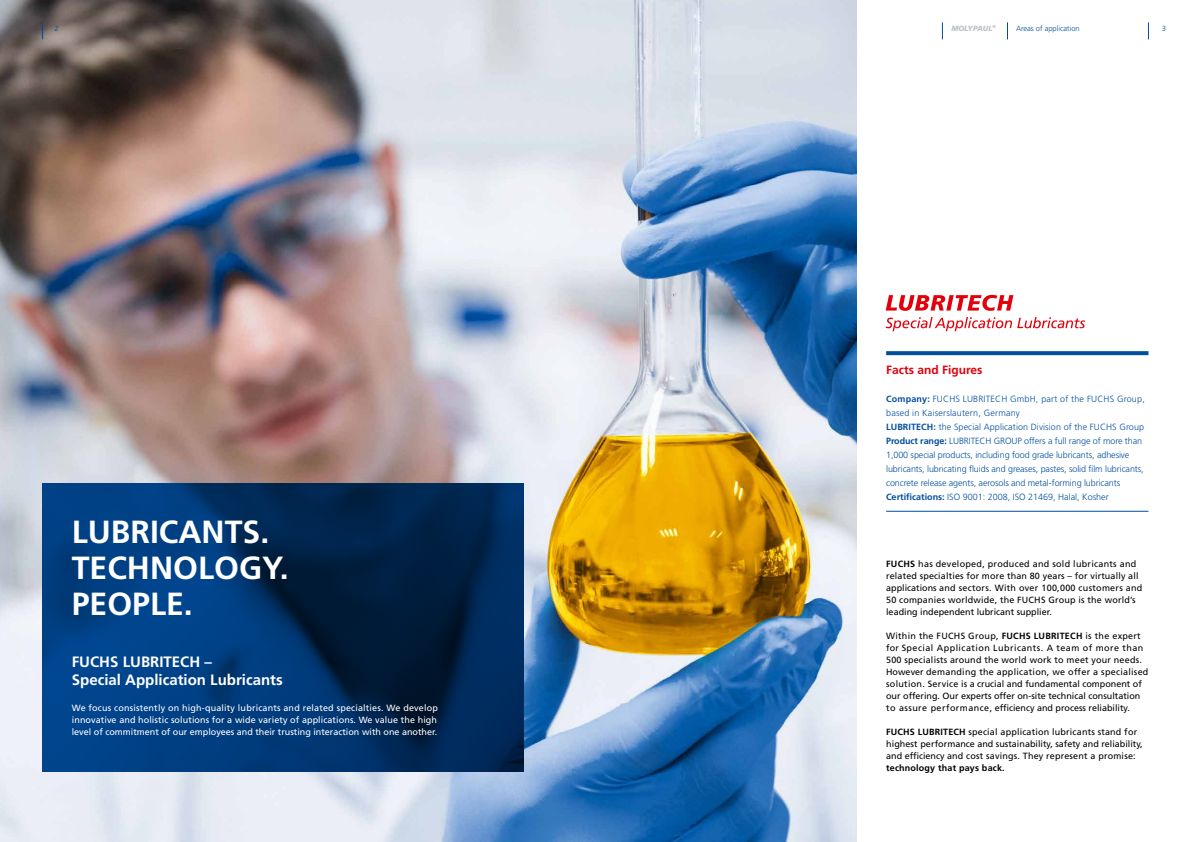
<style>
.page{position:relative;width:1191px;height:842px;background:#fff}
.page>*{position:absolute;margin:0;border:0;box-sizing:border-box;transform-origin:0 0}
.t1{font:700 32px/36px "Frutiger LT Std";color:#fff}
.t2{font:700 15px/18px "Frutiger LT Std";color:#fff}
.t3{font:700 12px "Frutiger LT Std";color:#e3000b}
.t4{font:9px/12px "Frutiger LT Std";letter-spacing:.02em;color:#000}
.t5{font:300 9px/14px "Frutiger LT Std";letter-spacing:-.01em;color:#004e9e}
.t6{font:9px/12px "Frutiger LT Std";color:#fff;text-align:justify}
.t7{font:700 9px "Frutiger LT Std";letter-spacing:.02em;color:#000}
.t8{font:300 7.5px "Frutiger LT Std";color:#004e9e}
.t9{font:italic 900 7.5px "Frutiger";color:#bac3c8}
.t10{font:italic 900 4.4px "Frutiger";color:#bac3c8}
.s1{font-weight:700}
</style>
<div class="page">
<img style="left:0;top:0;width:856px;height:842px">
<svg style="left:886px;top:351px;width:262px;height:4px"></svg>
<hr style="left:886px;top:511px;width:262px;height:1px;background:#004e9e">
<svg style="left:885px;top:295px;width:128px;height:16px"></svg>
<svg style="left:885px;top:317px;width:200px;height:14px"></svg>
<svg style="left:42px;top:483px;width:481px;height:288px;background:#003166"></svg>
<svg style="left:1007px;top:22px;width:1px;height:17px"></svg>
<svg style="left:1148px;top:22px;width:1px;height:17px"></svg>
<svg style="left:42px;top:22px;width:1px;height:17px"></svg>
<svg style="left:942px;top:22px;width:1px;height:17px"></svg>
<p class="t10" style="left:992px;top:24px;width:5px">®</p>
<p class="t8" style="left:1016px;top:24px;width:65px">Areas of application</p>
<p class="t8" style="left:55px;top:24px;width:6px">2</p>
<p class="t9" style="left:951px;top:24px;width:43px">MOLYPAUL</p>
<p class="t8" style="left:1161px;top:24px;width:6px">3</p>
<h1 class="t1" style="left:72px;top:514px;width:218px">LUBRICANTS.<br>TECHNOLOGY.<br>PEOPLE.</h1>
<h2 class="t2" style="left:72px;top:653px;width:212px">FUCHS LUBRITECH –<br>Special Application Lubricants</h2>
<p class="t6" style="left:72px;top:702px;width:367px">We focus consistently on high-quality lubricants and related specialties. We develop innovative and holistic solutions for a wide variety of applications. We value the high level of commitment of our employees and their trusting interaction with one another.</p>
<h3 class="t3" style="left:886px;top:362px;width:98px">Facts and Figures</h3>
<p class="t5" style="left:886px;top:392px;width:260px"><span class="s1">Company:</span> FUCHS LUBRITECH GmbH, part of the FUCHS Group, based in Kaiserslautern, Germany<br><span class="s1">LUBRITECH:</span> the Special Application Division of the FUCHS Group <span class="s1">Product range:</span> LUBRITECH GROUP offers a full range of more than 1,000 special products, including food grade lubricants, adhesive lubricants, lubricating fluids and greases, pastes, solid film lubricants, concrete release agents, aerosols and metal-forming lubricants <span class="s1">Certifications:</span> ISO 9001: 2008, ISO 21469, Halal, Kosher</p>
<p class="t4" style="left:886px;top:558px;width:258px"><span class="s1">FUCHS</span> has developed, produced and sold lubricants and related specialties for more than 80 years – for virtually all applications and sectors. With over 100,000 customers and 50 companies worldwide, the FUCHS Group is the world’s leading independent lubricant supplier.</p>
<p class="t4" style="left:886px;top:630px;width:264px">Within the FUCHS Group, <span class="s1">FUCHS LUBRITECH</span> is the expert for Special Application Lubricants. A team of more than 500 specialists around the world work to meet your needs.<br>However demanding the application, we offer a specialised solution. Service is a crucial and fundamental component of our offering. Our experts offer on-site technical consultation to assure performance, efficiency and process reliability.</p>
<p class="t4" style="left:886px;top:726px;width:258px"><span class="s1">FUCHS LUBRITECH</span> special application lubricants stand for highest performance and sustainability, safety and reliability, and efficiency and cost savings. They represent a promise:</p>
<p class="t7" style="left:886px;top:763px;width:120px">technology that pays back.</p>
</div>
